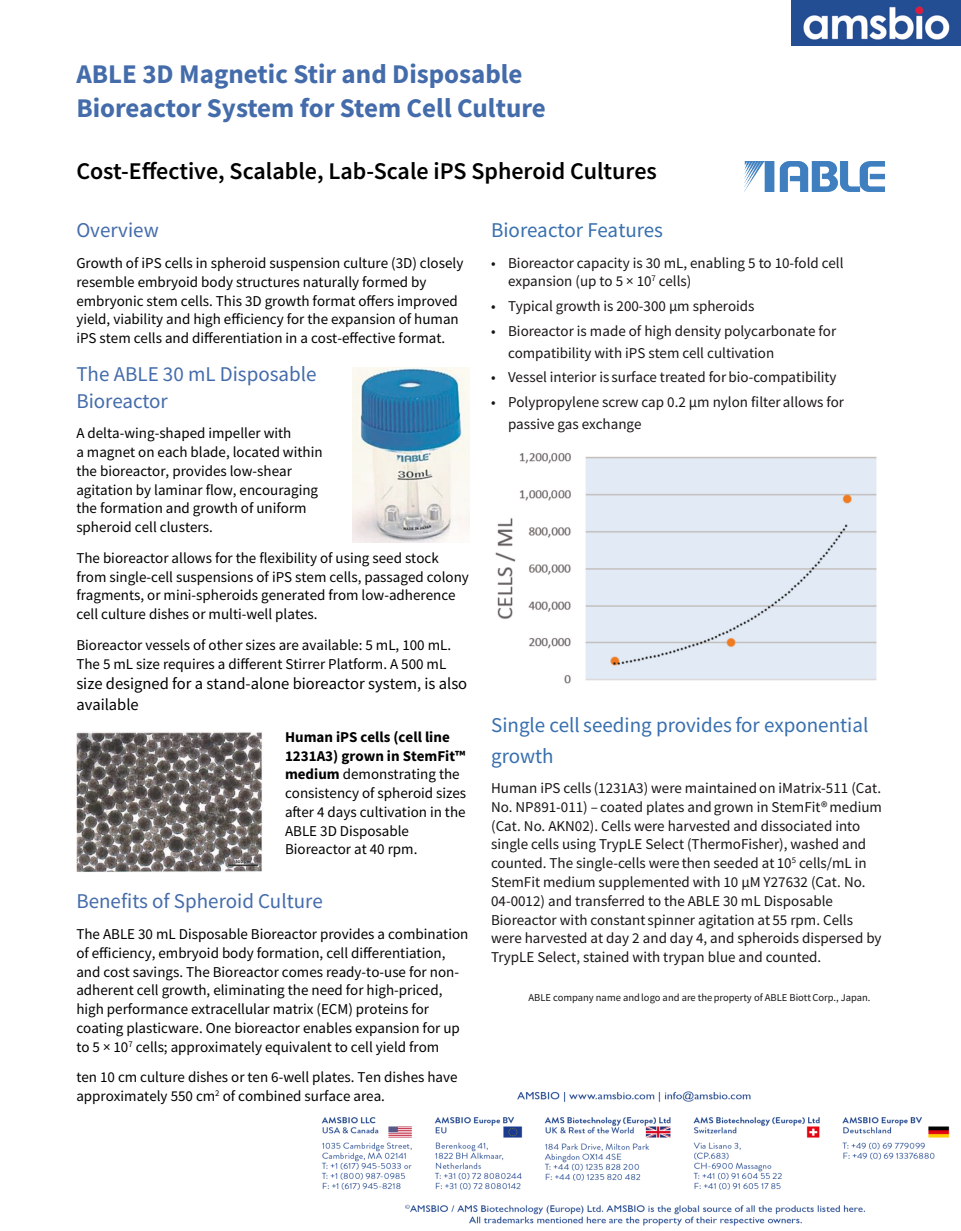
<style>
.page{position:relative;width:961px;height:1231px;background:#fff}
.page>*{position:absolute;margin:0;border:0;box-sizing:border-box;transform-origin:0 0}
.t1{font:700 27px/33.8px "Source Sans Pro";color:#446cab}
.t2{font:600 24px "Source Sans Pro";color:#000}
.t3{font:21px/26.2px "Source Sans Pro";color:#446cab}
.t4{font:21px/30.5px "Source Sans Pro";color:#386fae}
.t5{font:16.5px/20.7px "Source Sans Pro";color:#000}
.t6{font:15px/18.8px "Source Sans Pro";color:#000}
.t7{font:15px/18.8px "Source Sans Pro";color:#181516}
.t8{font:10.5px "Source Sans Pro";color:#181516}
.s1{font-weight:700}
</style>
<div class="page">
<img style="left:744px;top:162px;width:140px;height:29px">
<img style="left:353px;top:368px;width:117px;height:174px">
<img style="left:76px;top:731px;width:186px;height:141px">
<img style="left:495px;top:453px;width:382px;height:231px">
<img style="left:321px;top:1091px;width:629px;height:135px">
<img style="left:791px;top:0;width:170px;height:45px">
<h1 class="t1" style="left:76px;top:59px;width:471px">ABLE 3D Magnetic Stir and Disposable<br>Bioreactor System for Stem Cell Culture</h1>
<h2 class="t2" style="left:76px;top:161px;width:582px">Cost-Effective, Scalable, Lab-Scale iPS Spheroid Cultures</h2>
<h3 class="t3" style="left:76px;top:219px;width:84px">Overview</h3>
<p class="t6" style="left:76px;top:255px;width:388px">Growth of iPS cells in spheroid suspension culture (3D) closely resemble embryoid body structures naturally formed by embryonic stem cells. This 3D growth format offers improved yield, viability and high efficiency for the expansion of human iPS stem cells and differentiation in a cost-effective format.</p>
<h3 class="t3" style="left:76px;top:363px;width:242px">The ABLE 30 mL Disposable<br>Bioreactor</h3>
<p class="t6" style="left:76px;top:425px;width:248px">A delta-wing-shaped impeller with<br>a magnet on each blade, located within the bioreactor, provides low-shear agitation by laminar flow, encouraging the formation and growth of uniform spheroid cell clusters.</p>
<p class="t6" style="left:76px;top:550px;width:394px">The bioreactor allows for the flexibility of using seed stock from single-cell suspensions of iPS stem cells, passaged colony fragments, or mini-spheroids generated from low-adherence cell culture dishes or multi-well plates.</p>
<p class="t6" style="left:76px;top:637px;width:376px">Bioreactor vessels of other sizes are available: 5 mL, 100 mL.<br>The 5 mL size requires a different Stirrer Platform. A 500 mL</p>
<p class="t5" style="left:76px;top:675px;width:392px">size designed for a stand-alone bioreactor system, is also available</p>
<h3 class="t4" style="left:491px;top:217px;width:173px">Bioreactor Features</h3>
<p class="t7" style="left:508px;top:254px;width:337px;text-indent:-17px">• Bioreactor capacity is 30 mL, enabling 5 to 10-fold cell expansion (up to 5 × 10<sup>7</sup> cells)</p>
<p class="t7" style="left:491px;top:298px;width:265px">• Typical growth is 200-300 µm spheroids</p>
<p class="t7" style="left:508px;top:321px;width:329px;line-height:21.8px;text-indent:-17px">• Bioreactor is made of high density polycarbonate for compatibility with iPS stem cell cultivation</p>
<p class="t7" style="left:491px;top:369px;width:347px">• Vessel interior is surface treated for bio-compatibility</p>
<p class="t7" style="left:508px;top:392px;width:337px;line-height:21.8px;text-indent:-17px">• Polypropylene screw cap 0.2 µm nylon filter allows for passive gas exchange</p>
<p class="t6" style="left:285px;top:728px;width:183px"><span class="s1">Human iPS cells (cell line<br>1231A3) grown in StemFit™ medium</span> demonstrating the consistency of spheroid sizes after 4 days cultivation in the<br>ABLE 3D Disposable<br>Bioreactor at 40 rpm.</p>
<h3 class="t3" style="left:76px;top:890px;width:248px">Benefits of Spheroid Culture</h3>
<p class="t6" style="left:76px;top:926px;width:393px">The ABLE 30 mL Disposable Bioreactor provides a combination of efficiency, embryoid body formation, cell differentiation, and cost savings. The Bioreactor comes ready-to-use for non&shy;adherent cell growth, eliminating the need for high-priced, high performance extracellular matrix (ECM) proteins for coating plasticware. One bioreactor enables expansion for up to 5 × 10<sup>7</sup> cells; approximately equivalent to cell yield from</p>
<p class="t6" style="left:76px;top:1069px;width:383px">ten 10 cm culture dishes or ten 6-well plates. Ten dishes have approximately 550 cm<sup>2</sup> of combined surface area.</p>
<h3 class="t4" style="left:491px;top:712px;width:379px">Single cell seeding provides for exponential growth</h3>
<p class="t7" style="left:491px;top:780px;width:392px">Human iPS cells (1231A3) were maintained on iMatrix-511 (Cat.<br>No. NP891-011) – coated plates and grown in StemFit®medium (Cat. No. AKN02). Cells were harvested and dissociated into single cells using TrypLE Select (ThermoFisher), washed and counted. The single-cells were then seeded at 10<sup>5</sup> cells/mL in StemFit medium supplemented with 10 µM Y27632 (Cat. No.<br>04-0012) and transferred to the ABLE 30 mL Disposable Bioreactor with constant spinner agitation at 55 rpm. Cells were harvested at day 2 and day 4, and spheroids dispersed by TrypLE Select, stained with trypan blue and counted.</p>
<p class="t8" style="left:528px;top:993px;width:343px">ABLE company name andlogo and are the property of ABLE Biott Corp., Japan.</p>
</div>
